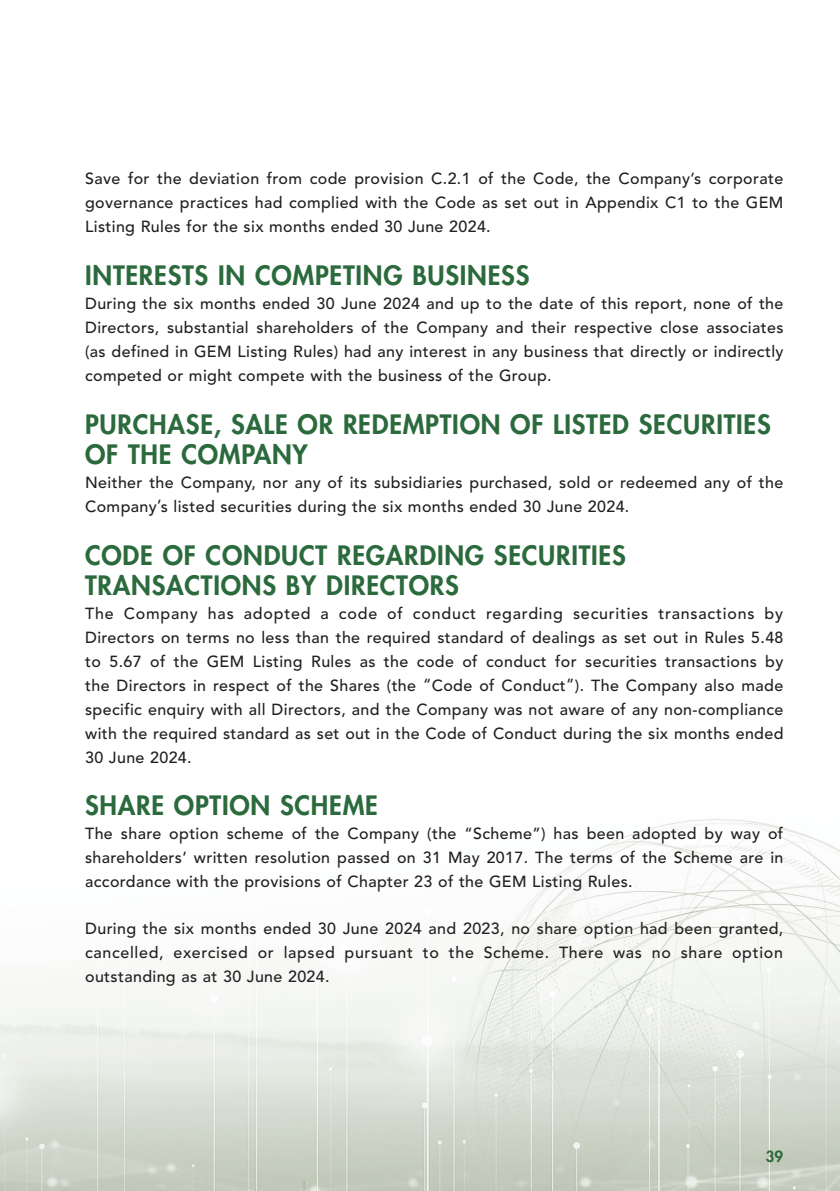
<style>
.page{position:relative;width:840px;height:1191px;background:#fff}
.page>*{position:absolute;margin:0;border:0;box-sizing:border-box;transform-origin:0 0}
.t1{font:800 26px/30px "Futura Std";letter-spacing:.03em;color:#2b6a3c}
.t2{font:500 16px/24px "Avenir LT Std";letter-spacing:.025em;color:#231f20;text-align:justify}
.t3{font:800 15px "Futura Std";color:#2b6a3c}
</style>
<div class="page">
<img style="left:0;top:819px;width:839px;height:372px">
<p class="t2" style="left:85px;top:167px;width:699px">Save for the deviation from code provision C.2.1 of the Code, the Company’s corporate governance practices had complied with the Code as set out in Appendix C1 to the GEM Listing Rules for the six months ended 30 June 2024.</p>
<h1 class="t1" style="left:85px;top:260px;width:445px">INTERESTS IN COMPETING BUSINESS</h1>
<p class="t2" style="left:85px;top:292px;width:699px">During the six months ended 30 June 2024 and up to the date of this report, none of the Directors, substantial shareholders of the Company and their respective close associates (as defined in GEM Listing Rules) had any interest in any business that directly or indirectly competed or might compete with the business of the Group.</p>
<h1 class="t1" style="left:85px;top:409px;width:686px">PURCHASE, SALE OR REDEMPTION OF LISTED SECURITIES<br>OF THE COMPANY</h1>
<p class="t2" style="left:85px;top:471px;width:699px">Neither the Company, nor any of its subsidiaries purchased, sold or redeemed any of the<br>Company’s listed securities during the six months ended 30 June 2024.</p>
<h1 class="t1" style="left:85px;top:540px;width:542px">CODE OF CONDUCT REGARDING SECURITIES<br>TRANSACTIONS BY DIRECTORS</h1>
<p class="t2" style="left:85px;top:601px;width:699px">The Company has adopted a code of conduct regarding securities transactions by Directors on terms no less than the required standard of dealings as set out in Rules 5.48 to 5.67 of the GEM Listing Rules as the code of conduct for securities transactions by the Directors in respect of the Shares (the “Code of Conduct”). The Company also made specific enquiry with all Directors, and the Company was not aware of any non-compliance with the required standard as set out in the Code of Conduct during the six months ended 30 June 2024.</p>
<h1 class="t1" style="left:85px;top:790px;width:294px">SHARE OPTION SCHEME</h1>
<p class="t2" style="left:85px;top:822px;width:699px">The share option scheme of the Company (the “Scheme”) has been adopted by way of shareholders’ written resolution passed on 31 May 2017. The terms of the Scheme are in accordance with the provisions of Chapter 23 of the GEM Listing Rules.</p>
<p class="t2" style="left:85px;top:917px;width:699px">During the six months ended 30 June 2024 and 2023, no share option had been granted, cancelled, exercised or lapsed pursuant to the Scheme. There was no share option outstanding as at 30 June 2024.</p>
<p class="t3" style="left:765px;top:1146px;width:19px">39</p>
</div>
